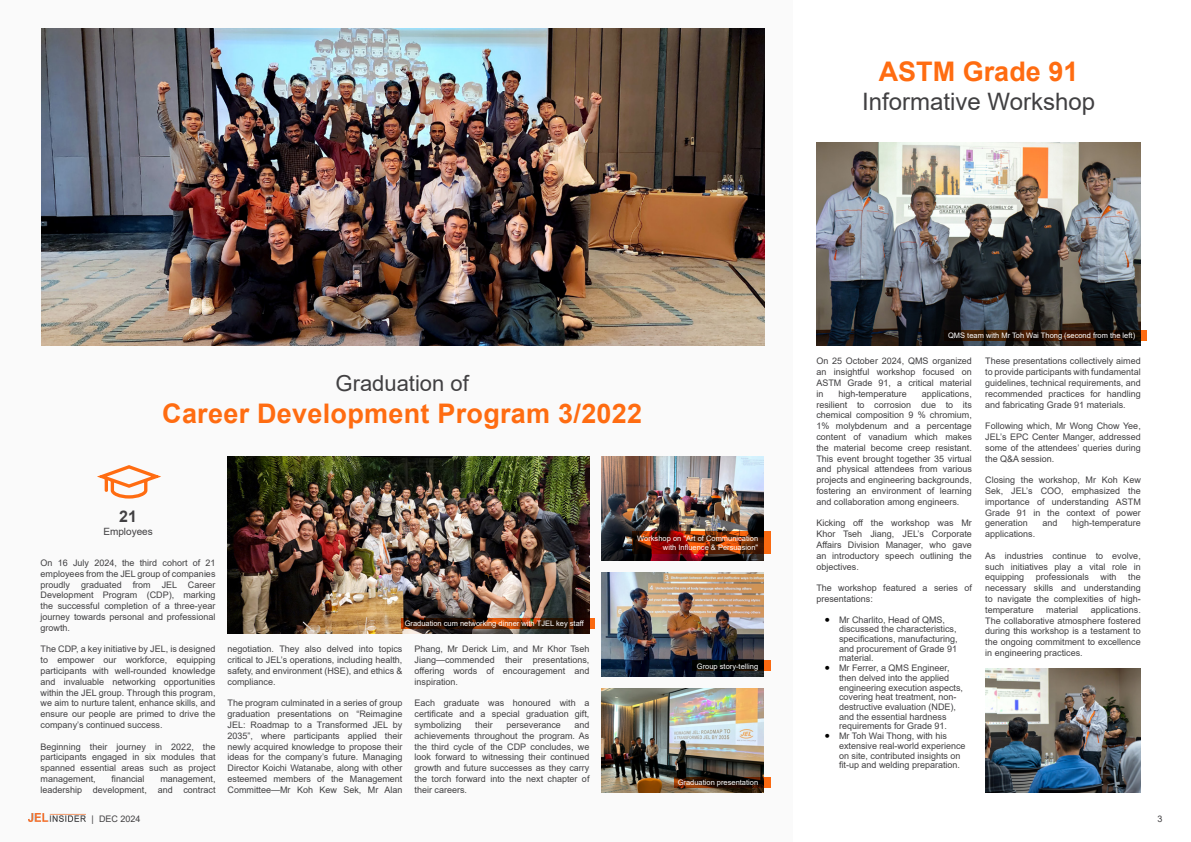
<style>
.page{position:relative;width:1191px;height:842px;background:#fff}
.page>*{position:absolute;margin:0;border:0;box-sizing:border-box;transform-origin:0 0}
.t1{font:700 27px "Arial";letter-spacing:.01em;color:#ff6c11}
.t2{font:24px "Arial";color:#414042}
.t3{font:22px "Arial";color:#414042}
.t4{font:700 16px "Arial";color:#414042}
.t5{font:10px "Arial";color:#414042}
.t6{font:9px/10.8px "Arial";color:#414042;text-align:justify}
.t7{font:7.5px/9px "Arial";color:#fff;text-align:right}
.s1{color:#000}
</style>
<div class="page">
<div style="left:0;top:0;width:792px;height:842px;background:#fafafa"></div>
<img style="left:29px;top:814px;width:57px;height:8px">
<img style="left:816px;top:142px;width:324px;height:204px">
<img style="left:985px;top:668px;width:155px;height:125px">
<img style="left:41px;top:28px;width:723px;height:318px">
<img style="left:228px;top:456px;width:361px;height:178px">
<img style="left:601px;top:456px;width:163px;height:104px">
<img style="left:601px;top:688px;width:163px;height:105px">
<img style="left:601px;top:572px;width:163px;height:104px">
<svg style="left:97px;top:465px;width:64px;height:34px"></svg>
<div style="left:1140px;top:330px;width:6px;height:10px;background:#ff6c11"></div>
<svg style="left:944px;top:330px;width:196px;height:10px;background:#2b1102"></svg>
<div style="left:589px;top:618px;width:6px;height:10px;background:#ff6c11"></div>
<svg style="left:401px;top:618px;width:188px;height:10px;background:#4d1d04"></svg>
<div style="left:764px;top:661px;width:6px;height:10px;background:#ff6c11"></div>
<svg style="left:693px;top:661px;width:71px;height:10px"></svg>
<div style="left:764px;top:777px;width:6px;height:10px;background:#ff6c11"></div>
<svg style="left:674px;top:777px;width:90px;height:10px"></svg>
<svg style="left:632px;top:532px;width:138px;height:22px;background:#812405"></svg>
<h1 class="t1" style="left:878px;top:61px;width:201px">ASTM Grade 91</h1>
<h2 class="t2" style="left:862px;top:92px;width:234px">Informative Workshop</h2>
<h3 class="t3" style="left:335px;top:375px;width:135px">Graduation of</h3>
<h1 class="t1" style="left:162px;top:404px;width:481px">Career Development Program 3/2022</h1>
<h3 class="t4" style="left:119px;top:510px;width:19px">21</h3>
<p class="t5" style="left:103px;top:527px;width:51px">Employees</p>
<p class="t7" style="left:637px;top:534px;width:122px">Workshop on "Art of Communication with Influence &amp; Persuasion"</p>
<p class="t6" style="left:41px;top:558px;width:176px">On 16 July 2024, the third cohort of 21 employees from the JEL group of companies proudly graduated from JEL Career Development Program (CDP), marking the successful completion of a three-year journey towards personal and professional growth.</p>
<p class="t6" style="left:41px;top:645px;width:176px">The CDP, a key initiative by JEL, is designed to empower our workforce, equipping participants with well-rounded knowledge and invaluable networking opportunities within the JEL group. Through this program, we aim to nurture talent, enhance skills, and ensure our people are primed to drive the company’s continued success.</p>
<p class="t6" style="left:41px;top:742px;width:176px">Beginning their journey in 2022, the participants engaged in six modules that spanned essential areas such as project management,</p>
<p class="t6" style="left:112px;top:773px;width:35px">financial</p>
<p class="t6" style="left:41px;top:773px;width:176px;text-align:right">management,<br>leadership development, and contract</p>
<p class="t7" style="left:405px;top:619px;width:181px">Graduation cum networking dinner with TJEL key staff</p>
<p class="t6" style="left:227px;top:645px;width:176px">negotiation. They also delved into topics critical to JEL’s operations, including health, safety, and environment (HSE), and ethics &amp; compliance.</p>
<p class="t6" style="left:227px;top:699px;width:176px">The program culminated in a series of group graduation presentations on “Reimagine JEL: Roadmap to a Transformed JEL by 2035”, where participants applied their newly acquired knowledge to propose their ideas for the company’s future. Managing Director Koichi Watanabe, along with other esteemed members of the Management Committee—Mr Koh Kew Sek, Mr Alan</p>
<p class="t6" style="left:414px;top:645px;width:176px">Phang, Mr Derick Lim, and Mr Khor Tseh Jiang—commended their presentations, offering words of encouragement and inspiration.</p>
<p class="t6" style="left:414px;top:699px;width:176px">Each graduate was honoured with a certificate and a special graduation gift, symbolizing</p>
<p class="t6" style="left:414px;top:720px;width:176px;text-indent:160px">and achievements throughout the program. As the third cycle of the CDP concludes, we look forward to witnessing their continued growth and future successes as they carry the torch forward into the next chapter of their careers.</p>
<p class="t6" style="left:475px;top:720px;width:19px">their</p>
<p class="t6" style="left:506px;top:720px;width:56px">perseverance</p>
<p class="t7" style="left:697px;top:662px;width:63px">Group story-telling</p>
<p class="t7" style="left:677px;top:778px;width:82px">Graduation presentation</p>
<p class="t7" style="left:948px;top:331px;width:189px">QMS team with Mr Toh Wai Thong (second from the left)</p>
<p class="t6" style="left:816px;top:357px;width:157px">On 25 October 2024, QMS organized an insightful workshop focused on ASTM Grade 91, a critical material in</p>
<p class="t6" style="left:816px;top:389px;width:157px;text-indent:106px">applications, resilient to corrosion due to its chemical composition 9 % chromium, 1% molybdenum and a percentage content of vanadium which makes the material become creep resistant.<br>This event brought together 35 virtual and physical attendees from various projects and engineering backgrounds, fostering an environment of learning and collaboration among engineers.</p>
<p class="t6" style="left:816px;top:518px;width:157px">Kicking off the workshop was Mr Khor Tseh Jiang, JEL’s Corporate Affairs Division Manager, who gave an introductory speech outlining the objectives.</p>
<p class="t6" style="left:816px;top:583px;width:157px">The workshop featured a series of presentations:</p>
<p class="t6" style="left:839px;top:615px;width:120px;line-height:9.7px;text-align:left;text-indent:-14px"><span class="s1">•</span> Mr Charlito, Head of QMS, discussed the characteristics, specifications, manufacturing, and procurement of Grade 91 material.</p>
<p class="t6" style="left:839px;top:664px;width:126px;line-height:9.7px;text-align:left;text-indent:-14px"><span class="s1">•</span> Mr Ferrer, a QMS Engineer, then delved into the applied engineering execution aspects, covering heat treatment, non&shy;destructive evaluation (NDE), and the essential hardness requirements for Grade 91.</p>
<p class="t6" style="left:839px;top:732px;width:128px;line-height:9.7px;text-align:left;text-indent:-14px"><span class="s1">•</span> Mr Toh Wai Thong, with his extensive real-world experience on site, contributed insights on fit-up and welding preparation.</p>
<p class="t6" style="left:838px;top:389px;width:70px">high-temperature</p>
<p class="t6" style="left:985px;top:357px;width:157px">These presentations collectively aimed to provide participants with fundamental guidelines, technical requirements, and recommended practices for handling and fabricating Grade 91 materials.</p>
<p class="t6" style="left:985px;top:421px;width:157px">Following which, Mr Wong Chow Yee, JEL’s EPC Center Manger, addressed some of the attendees’ queries during the Q&amp;A session.</p>
<p class="t6" style="left:985px;top:475px;width:157px">Closing the workshop, Mr Koh Kew Sek, JEL’s COO, emphasized the importance of understanding ASTM Grade 91 in the context of power generation</p>
<p class="t6" style="left:1042px;top:519px;width:17px">and</p>
<p class="t6" style="left:1072px;top:519px;width:70px">high-temperature</p>
<p class="t6" style="left:985px;top:529px;width:52px">applications.</p>
<p class="t6" style="left:985px;top:551px;width:157px">As industries continue to evolve, such initiatives play a vital role in equipping</p>
<p class="t6" style="left:1036px;top:573px;width:55px">professionals</p>
<p class="t6" style="left:1100px;top:573px;width:18px">with</p>
<p class="t6" style="left:985px;top:573px;width:157px;text-indent:143px">the necessary skills and understanding to navigate the complexities of high&shy;temperature</p>
<p class="t6" style="left:985px;top:605px;width:157px;text-indent:106px">applications.<br>The collaborative atmosphere fostered during this workshop is a testament to the ongoing commitment to excellence in engineering practices.</p>
<p class="t6" style="left:1046px;top:605px;width:34px">material</p>
<p class="t6" style="left:92px;top:814px;width:50px">| DEC 2024</p>
<p class="t6" style="left:1157px;top:814px;width:7px">3</p>
</div>
